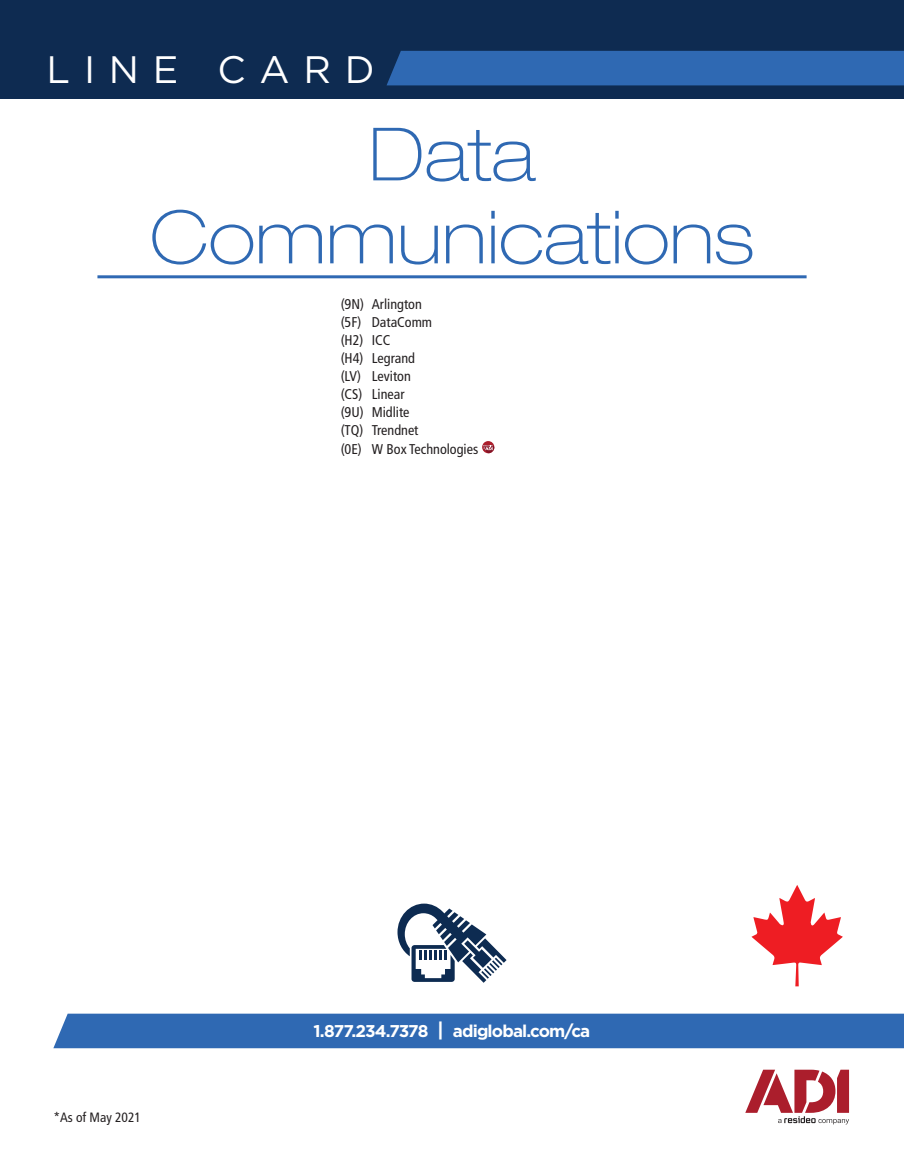
<style>
.page{position:relative;width:904px;height:1174px;background:#fff}
.page>*{position:absolute;margin:0;border:0;box-sizing:border-box;transform-origin:0 0}
.t1{font:100 expanded 73.5px/82.9px "Helvetica Neue LT Std";color:#2f69b3;text-align:center}
.t2{font:38.25px "Gotham";letter-spacing:.36em;color:#fff}
.t3{font:700 16.95px "Gotham";letter-spacing:-.05em;color:#fff}
.t4{font:condensed 14.1px/18px "Frutiger LT Std";color:#231f20}
.t5{font:condensed 13.5px "Frutiger LT Std";color:#231f20}
.s1{font-size:19.5px}
</style>
<div class="page">
<div style="left:54px;top:1013px;width:849px;height:34px;background:#2f69b3"></div>
<div style="left:0;top:0;width:903px;height:99px;background:#0e2b51"></div>
<div style="left:387px;top:51px;width:516px;height:34px;background:#2f69b3"></div>
<hr style="left:97px;top:275px;width:709px;height:3px;background:#2f69b3">
<svg style="left:397px;top:903px;width:109px;height:79px"></svg>
<svg style="left:751px;top:885px;width:91px;height:101px"></svg>
<div style="left:482px;top:441px;width:12px;height:12px;background:#ab1e2c;border-radius:50%"></div>
<svg style="left:483px;top:445px;width:11px;height:8px"></svg>
<svg style="left:745px;top:1069px;width:103px;height:55px"></svg>
<h2 class="t2" style="left:47px;top:45px;width:329px">LINE CARD</h2>
<h1 class="t1" style="left:150px;top:112px;width:605px">Data<br>Communications</h1>
<p class="t4" style="left:340px;top:295px;width:139px">(9N) Arlington<br>(5F) DataComm<br>(H2) ICC<br>(H4) Legrand<br>(LV) Leviton<br>(CS) Linear<br>(9U) Midlite<br>(TQ) Trendnet<br>(0E) W Box Technologies</p>
<p class="t5" style="left:53px;top:1109px;width:89px">*As of May 2021</p>
<p class="t3" style="left:313px;top:1019px;width:278px">1.877.234.7378 <span class="s1">|</span> adiglobal.com/ca</p>
</div>
